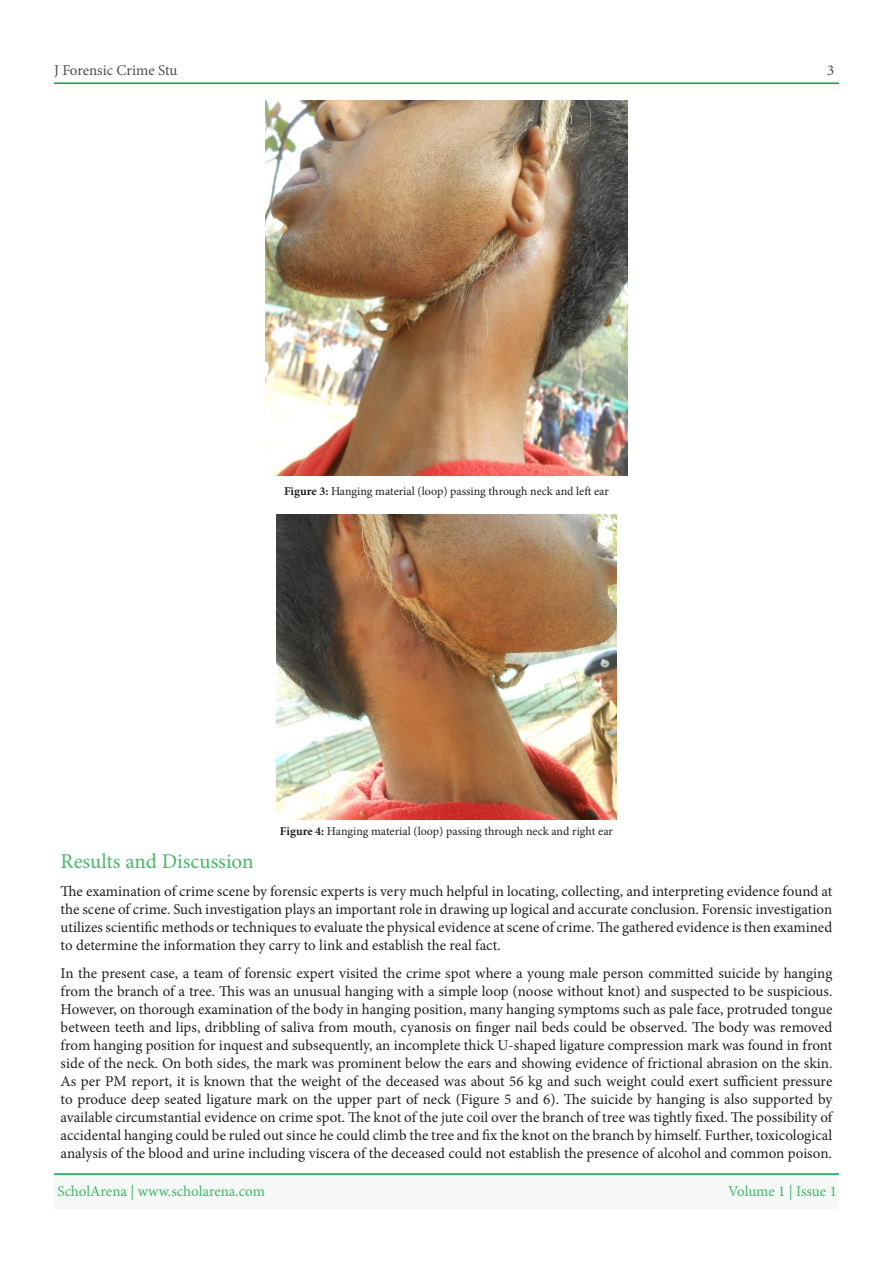
<style>
.page{position:relative;width:893px;height:1263px;background:#fff}
.page>*{position:absolute;margin:0;border:0;box-sizing:border-box;transform-origin:0 0}
.t1{font:21px "Minion Pro";color:#45b86b}
.t2{font:15px/18px "Minion Pro";letter-spacing:-.005em;color:#231f20;text-align:justify}
.t3{font:15px "Minion Pro";letter-spacing:-.005em;color:#40b86b}
.t4{font:15px "Minion Pro";letter-spacing:-.005em;color:#524c4c}
.t5{font:12px "Minion Pro";color:#231f20}
.s1{font-weight:700}
</style>
<div class="page">
<div style="left:54px;top:1174px;width:785px;height:35px;background:#f6f7f7"></div>
<hr style="left:54px;top:1173px;width:785px;height:2px;background:#0aa345">
<hr style="left:54px;top:82px;width:785px;height:2px;background:#0aa345">
<img style="left:266px;top:101px;width:361px;height:375px">
<img style="left:276px;top:514px;width:341px;height:306px">
<p class="t4" style="left:54px;top:60px;width:125px">J Forensic Crime Stu</p>
<p class="t5" style="left:284px;top:483px;width:326px"><span class="s1">Figure 3:</span> Hanging material (loop) passing through neck and left ear</p>
<p class="t5" style="left:280px;top:823px;width:334px"><span class="s1">Figure 4:</span> Hanging material (loop) passing through neck and right ear</p>
<p class="t4" style="left:827px;top:60px;width:9px">3</p>
<p class="t1" style="left:61px;top:847px;width:194px">Results and Discussion</p>
<p class="t2" style="left:61px;top:882px;width:773px">The examination of crime scene by forensic experts is very much helpful in locating, collecting, and interpreting evidence found at the scene of crime. Such investigation plays an important role in drawing up logical and accurate conclusion. Forensic investigation utilizes scientific methods or techniques to evaluate the physical evidence at scene of crime. The gathered evidence is then examined to determine the information they carry to link and establish the real fact.</p>
<p class="t2" style="left:61px;top:964px;width:773px">In the present case a, team of forensic expert visited the crime spot where a young male person committed suicide by hanging from the branch of a tree. This was an unusual hanging with a simple loop (noose without knot) and suspected to be suspicious.<br>However, on thorough examination of the body in hanging position, many hanging symptoms such as pale face, protruded tongue between teeth and lips, dribbling of saliva from mouth, cyanosis on finger nail beds could be observed. The body was removed from hanging position for inquest and subsequently, an incomplete thick U-shaped ligature compression mark was found in front side of the neck. On both sides, the mark was prominent below the ears and showing evidence of frictional abrasion on the skin.<br>As per PM report isit, known that the weight of the deceased was about 56 kg and such weight could exert sufficient pressure to produce deep seated ligature mark on the upper part of neck (Figure 5 and .)6 The suicide by hanging is also supported by available circumstantial evidence on crime spot. The knot of the jute coil over the branch of tree was tightly fixed. The possibility of accidental hanging could be ruled out since he could climb the tree and fix the knot on the branch by himself. Further, toxicological analysis of the blood and urine including viscera of the deceased could not establish the presence of alcohol and common poison.</p>
<p class="t3" style="left:57px;top:1181px;width:209px">ScholArena | www.scholarena.com</p>
<p class="t3" style="left:728px;top:1181px;width:110px">Volume 1 | Issue 1</p>
</div>
